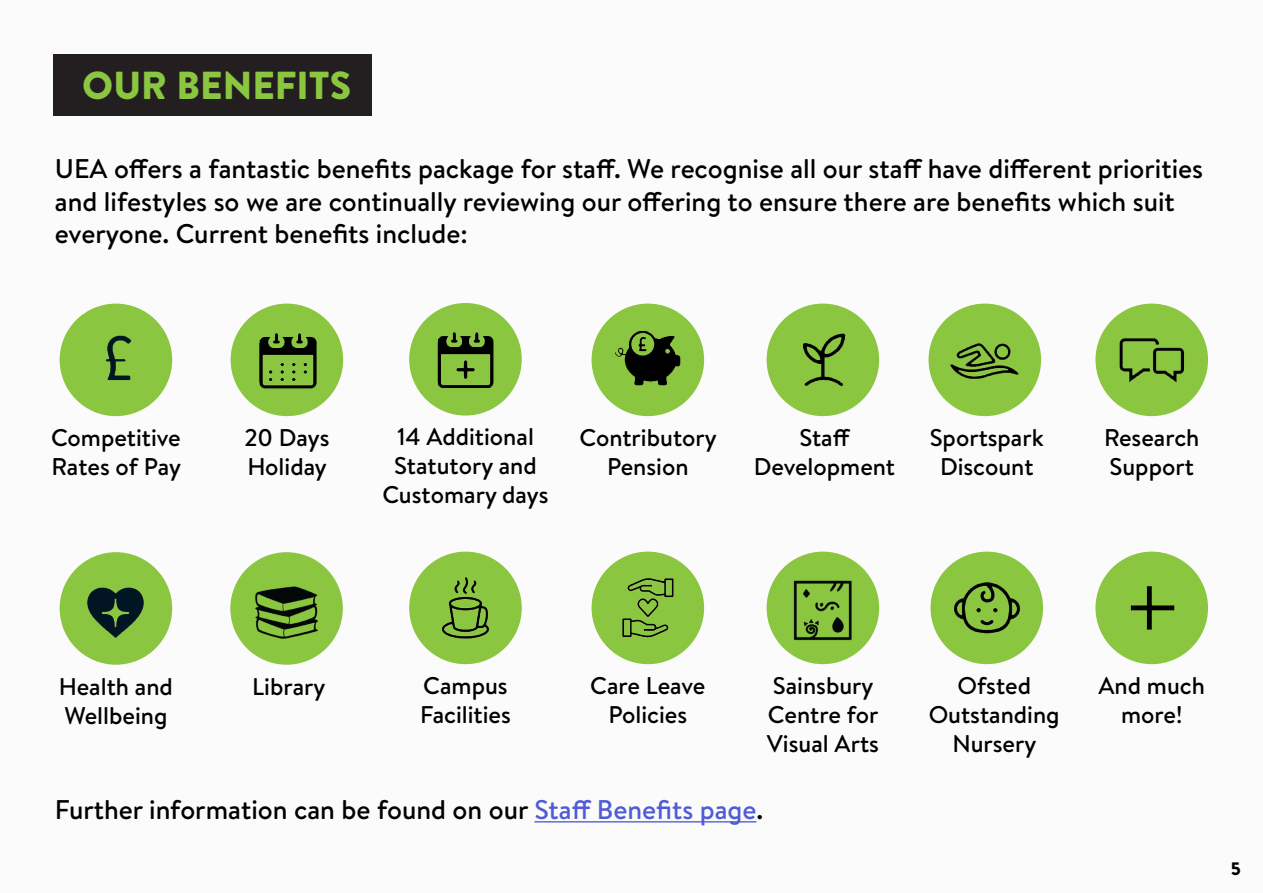
<style>
.page{position:relative;width:1263px;height:893px;background:#fbfbfb}
.page>*{position:absolute;margin:0;border:0;box-sizing:border-box;transform-origin:0 0}
.t1{font:900 39px "Brandon Text";color:#8bc640}
.t2{font:500 27px/32.4px "Brandon Text";color:#000}
.t3{font:500 24.15px/29px "Brandon Text";color:#000;text-align:center}
.t4{font:900 18px "Brandon Text";color:#000}
.s1{color:#4f5cd6}
</style>
<div class="page">
<div style="left:60px;top:304px;width:112px;height:112px;background:#8bc640;border-radius:50%"></div>
<div style="left:60px;top:552px;width:112px;height:113px;background:#8bc640;border-radius:50%"></div>
<div style="left:592px;top:304px;width:112px;height:112px;background:#8bc640;border-radius:50%"></div>
<div style="left:592px;top:552px;width:112px;height:112px;background:#8bc640;border-radius:50%"></div>
<div style="left:231px;top:304px;width:112px;height:112px;background:#8bc640;border-radius:50%"></div>
<div style="left:409px;top:552px;width:113px;height:112px;background:#8bc640;border-radius:50%"></div>
<div style="left:409px;top:303px;width:113px;height:113px;background:#8bc640;border-radius:50%"></div>
<div style="left:230px;top:552px;width:113px;height:113px;background:#8bc640;border-radius:50%"></div>
<div style="left:928px;top:304px;width:113px;height:112px;background:#8bc640;border-radius:50%"></div>
<div style="left:1095px;top:552px;width:113px;height:112px;background:#8bc640;border-radius:50%"></div>
<div style="left:767px;top:304px;width:112px;height:112px;background:#8bc640;border-radius:50%"></div>
<div style="left:767px;top:552px;width:112px;height:112px;background:#8bc640;border-radius:50%"></div>
<div style="left:930px;top:552px;width:113px;height:112px;background:#8bc640;border-radius:50%"></div>
<div style="left:1095px;top:304px;width:113px;height:112px;background:#8bc640;border-radius:50%"></div>
<img style="left:106px;top:335px;width:26px;height:46px">
<img style="left:803px;top:333px;width:43px;height:54px">
<img style="left:437px;top:332px;width:57px;height:56px">
<img style="left:259px;top:333px;width:58px;height:56px">
<img style="left:615px;top:330px;width:66px;height:56px">
<div style="left:1147px;top:586px;width:5px;height:44px;background:#000"></div>
<div style="left:1131px;top:605px;width:43px;height:5px;background:#000"></div>
<div style="left:53px;top:54px;width:319px;height:61px;background:#231f20"></div>
<img style="left:88px;top:588px;width:56px;height:49px">
<img style="left:622px;top:578px;width:51px;height:60px">
<img style="left:441px;top:577px;width:49px;height:62px">
<img style="left:1119px;top:338px;width:65px;height:44px">
<img style="left:950px;top:343px;width:69px;height:36px">
<img style="left:953px;top:582px;width:67px;height:51px">
<hr style="left:534px;top:821px;width:222px;height:1px;background:#4f5cd6">
<img style="left:793px;top:580px;width:59px;height:61px">
<img style="left:255px;top:586px;width:63px;height:53px">
<p class="t1" style="left:82px;top:58px;width:271px">OUR BENEFITS</p>
<p class="t2" style="left:55px;top:152px;width:1150px">UEA offers a fantastic benefits package for staff. We recognise all our staff have different priorities and lifestyles so we are continually reviewing our offering to ensure there are benefits which suit everyone. Current benefits include:</p>
<p class="t3" style="left:51px;top:423px;width:131px">Competitive</p>
<p class="t3" style="left:51px;top:452px;width:131px">Rates of Pay</p>
<p class="t3" style="left:244px;top:423px;width:87px;text-align:left">20 Days<br>Holiday</p>
<p class="t3" style="left:382px;top:422px;width:168px">14 Additional<br>Statutory and<br>Customary days</p>
<p class="t3" style="left:579px;top:423px;width:139px">Contributory<br>Pension</p>
<p class="t3" style="left:799px;top:423px;width:52px">Staff</p>
<p class="t3" style="left:754px;top:452px;width:143px">Development</p>
<p class="t3" style="left:930px;top:423px;width:115px">Sportspark</p>
<p class="t3" style="left:940px;top:452px;width:95px">Discount</p>
<p class="t3" style="left:1104px;top:423px;width:97px">Research</p>
<p class="t3" style="left:1110px;top:452px;width:86px">Support</p>
<p class="t3" style="left:59px;top:671px;width:116px;text-align:left">Health and<br>Wellbeing</p>
<p class="t3" style="left:252px;top:671px;width:75px">Library</p>
<p class="t3" style="left:423px;top:671px;width:86px">Campus</p>
<p class="t3" style="left:420px;top:700px;width:92px">Facilities</p>
<p class="t3" style="left:590px;top:671px;width:117px">Care Leave<br>Policies</p>
<p class="t3" style="left:767px;top:671px;width:114px;text-align:left">Sainsbury<br>Centre for<br>Visual Arts</p>
<p class="t3" style="left:957px;top:671px;width:75px">Ofsted</p>
<p class="t3" style="left:929px;top:700px;width:132px">Outstanding<br>Nursery</p>
<p class="t2" style="left:55px;top:793px;width:710px">Further information can be found on our <span class="s1">Staff Benefits page</span>.</p>
<p class="t3" style="left:1098px;top:671px;width:108px">And much more!</p>
<p class="t4" style="left:1231px;top:856px;width:12px">5</p>
</div>
